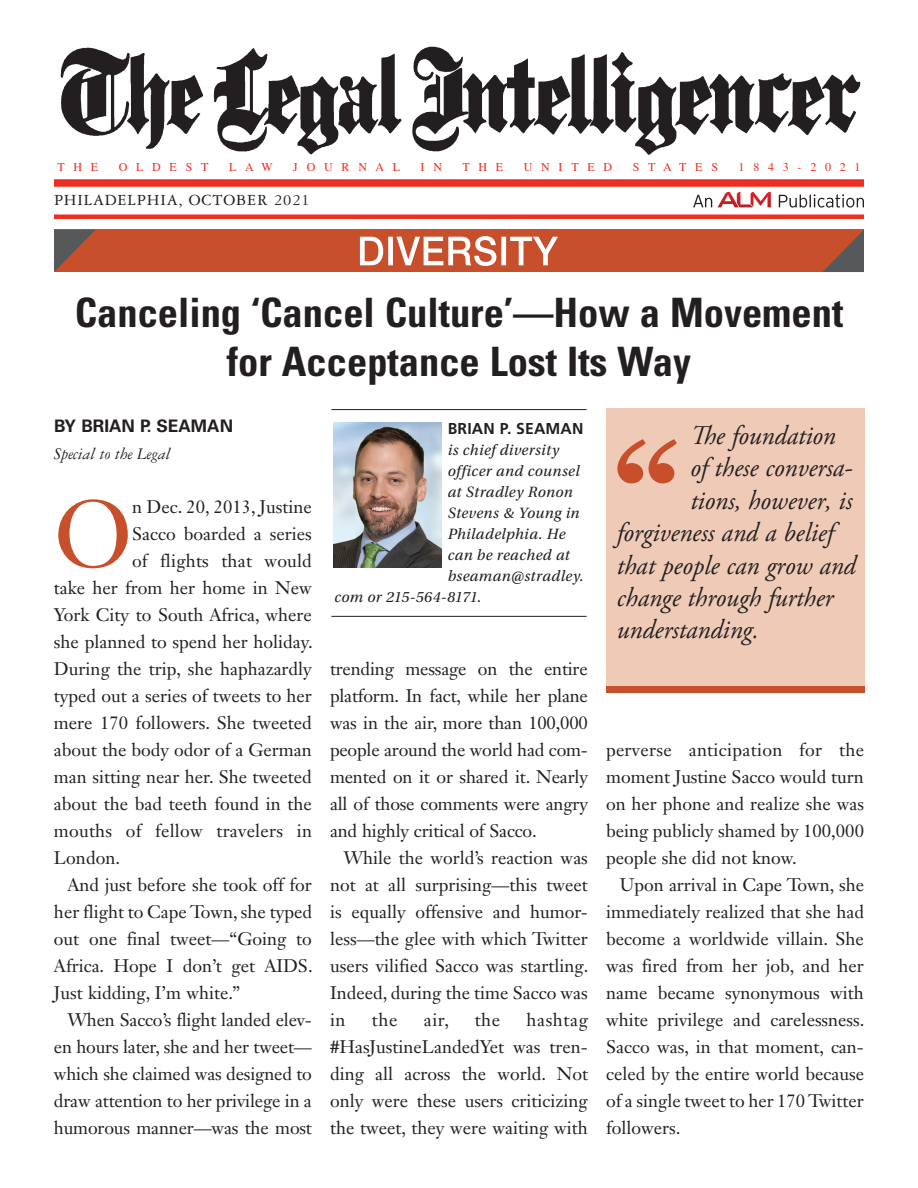
<style>
.page{position:relative;width:918px;height:1188px;background:#fff}
.page>*{position:absolute;margin:0;border:0;box-sizing:border-box;transform-origin:0 0}
.t1{font:93.75px "Janson Text LT Std";color:#c74f2b}
.t2{font:700 condensed 40.5px/49.5px "Univers LT Std";color:#231f20;text-align:center}
.t3{font:italic 27px "Adobe Garamond Pro";color:#231f20;scale:.95 1}
.t4{font:18px/27px "Janson Text LT Std";color:#231f20;text-align:justify}
.t5{font:italic 17.25px "Garamond 3 LT Std";color:#231f20}
.t6{font:700 17.25px "Univers LT Std";color:#231f20}
.t7{font:16.5px "Garamond 3 LT Std";letter-spacing:.05em;color:#231f20}
.t8{font:italic 15.75px "Utopia Std";letter-spacing:.025em;color:#231f20}
.t9{font:italic 15.75px "Utopia Std";letter-spacing:.005em;color:#231f20}
.t10{font:700 15.75px "Frutiger LT Std";letter-spacing:.01em;color:#231f20}
.t11{font:12px "Times LT Std";letter-spacing:.73em;color:#ee2e22}
</style>
<div class="page">
<img style="left:60px;top:46px;width:801px;height:109px">
<div style="left:54px;top:179px;width:810px;height:8px;background:#ee2e22"></div>
<div style="left:54px;top:214px;width:810px;height:5px;background:#ee2e22"></div>
<svg style="left:693px;top:195px;width:19px;height:12px"></svg>
<svg style="left:779px;top:194px;width:85px;height:14px"></svg>
<svg style="left:718px;top:192px;width:53px;height:15px"></svg>
<div style="left:54px;top:230px;width:810px;height:42px;background:#c74f2b"></div>
<svg style="left:360px;top:236px;width:198px;height:30px"></svg>
<svg style="left:54px;top:230px;width:41px;height:42px"></svg>
<svg style="left:822px;top:230px;width:42px;height:42px"></svg>
<hr style="left:331px;top:409px;width:256px;height:1px;background:#231f20">
<hr style="left:331px;top:616px;width:256px;height:1px;background:#231f20">
<img style="left:333px;top:422px;width:109px;height:146px">
<div style="left:606px;top:408px;width:258px;height:279px;background:#efcbb7"></div>
<svg style="left:617px;top:439px;width:60px;height:44px"></svg>
<div style="left:606px;top:686px;width:258px;height:7px;background:#c74f2b"></div>
<p class="t11" style="left:57px;top:160px;width:42px">THE</p>
<p class="t11" style="left:119px;top:160px;width:91px">OLDEST</p>
<p class="t11" style="left:229px;top:160px;width:45px">LAW</p>
<p class="t11" style="left:293px;top:160px;width:108px">JOURNAL</p>
<p class="t11" style="left:421px;top:160px;width:23px">I N</p>
<p class="t11" style="left:462px;top:160px;width:42px">THE</p>
<p class="t11" style="left:524px;top:160px;width:90px">UNITED</p>
<p class="t11" style="left:633px;top:160px;width:87px">STATES</p>
<p class="t11" style="left:739px;top:160px;width:124px">1843-2021</p>
<p class="t7" style="left:54px;top:192px;width:257px">PHILADELPHIA, OCTOBER 2021</p>
<h2 class="t2" style="left:75px;top:287px;width:770px">Canceling ‘Cancel Culture’—How a Movement for Acceptance Lost Its Way</h2>
<p class="t10" style="left:448px;top:419px;width:137px">BRIAN P. SEAMAN</p>
<p class="t8" style="left:448px;top:441px;width:113px">is chief diversity</p>
<p class="t8" style="left:448px;top:462px;width:134px">officer and counsel</p>
<p class="t8" style="left:448px;top:483px;width:127px">at Stradley Ronon</p>
<p class="t8" style="left:448px;top:504px;width:133px">Stevens &amp; Young in</p>
<p class="t8" style="left:448px;top:525px;width:119px">Philadelphia. He</p>
<p class="t8" style="left:448px;top:546px;width:124px">can be reached at</p>
<p class="t8" style="left:448px;top:567px;width:138px">bseaman@stradley.</p>
<p class="t9" style="left:334px;top:588px;width:149px">com or 215-564-8171.</p>
<p class="t6" style="left:54px;top:416px;width:181px">BY BRIAN P. SEAMAN</p>
<p class="t5" style="left:54px;top:445px;width:118px">Special to the Legal</p>
<h1 class="t1" style="left:54px;top:475px;width:80px">O</h1>
<p class="t4" style="left:132px;top:493px;width:181px">n Dec. 20, 2013, Justine</p>
<h3 class="t3" style="left:690px;top:419px;width:155px">The foundation</h3>
<h3 class="t3" style="left:690px;top:452px;width:172px">of these conversa-</h3>
<h3 class="t3" style="left:690px;top:484px;width:172px">tions, however, is</h3>
<h3 class="t3" style="left:617px;top:516px;width:229px">forgiveness and a belief</h3>
<h3 class="t3" style="left:617px;top:549px;width:253px">that people can grow and</h3>
<h3 class="t3" style="left:617px;top:581px;width:229px">change through further</h3>
<h3 class="t3" style="left:617px;top:614px;width:151px">understanding.</h3>
<p class="t4" style="left:132px;top:520px;width:181px">Sacco boarded a series</p>
<p class="t4" style="left:132px;top:547px;width:181px">of flights that would</p>
<p class="t4" style="left:54px;top:574px;width:259px">take her from her home in New</p>
<p class="t4" style="left:54px;top:601px;width:259px">York City to South Africa, where</p>
<p class="t4" style="left:54px;top:628px;width:260px">she planned to spend her holiday.</p>
<p class="t4" style="left:54px;top:655px;width:259px">During the trip, she haphazardly</p>
<p class="t4" style="left:54px;top:682px;width:259px">typed out a series of tweets to her</p>
<p class="t4" style="left:54px;top:709px;width:259px">mere 170 followers. She tweeted</p>
<p class="t4" style="left:54px;top:736px;width:259px">about the body odor of a German</p>
<p class="t4" style="left:54px;top:763px;width:259px">man sitting near her. She tweeted</p>
<p class="t4" style="left:54px;top:790px;width:259px">about the bad teeth found in the</p>
<p class="t4" style="left:54px;top:817px;width:260px">mouths of fellow travelers in</p>
<p class="t4" style="left:54px;top:844px;width:68px">London.</p>
<p class="t4" style="left:67px;top:871px;width:246px">And just before she took off for</p>
<p class="t4" style="left:54px;top:898px;width:260px">her flight to Cape Town, she typed</p>
<p class="t4" style="left:54px;top:925px;width:259px">out one final tweet—“Going to</p>
<p class="t4" style="left:54px;top:952px;width:260px">Africa. Hope I don’t get AIDS.</p>
<p class="t4" style="left:54px;top:979px;width:188px">Just kidding, I’m white.”</p>
<p class="t4" style="left:67px;top:1006px;width:246px">When Sacco’s flight landed elev-</p>
<p class="t4" style="left:54px;top:1033px;width:259px">en hours later, she and her tweet—</p>
<p class="t4" style="left:54px;top:1060px;width:259px">which she claimed was designed to</p>
<p class="t4" style="left:54px;top:1087px;width:259px">draw attention to her privilege in a</p>
<p class="t4" style="left:54px;top:1114px;width:259px">humorous manner—was the most</p>
<p class="t4" style="left:330px;top:655px;width:260px">trending message on the entire platform. In fact, while her plane was in the air, more than 100,000 people around the world had com&shy;mented on it or shared it. Nearly all of those comments were angry and highly critical of Sacco.</p>
<p class="t4" style="left:330px;top:844px;width:260px;text-indent:14px">While the world’s reaction was not at all surprising—this tweet is equally offensive and humor&shy;less—the glee with which Twitter users vilified Sacco was startling.<br>Indeed, during the time Sacco was in</p>
<p class="t4" style="left:606px;top:736px;width:259px">perverse anticipation for the moment Justine Sacco would turn on her phone and realize she was being publicly shamed by 100,000 people she did not know.</p>
<p class="t4" style="left:606px;top:871px;width:260px;text-indent:14px">Upon arrival in Cape Town, she immediately realized that she had become a worldwide villain. She was fired from her job, and her name became synonymous with white privilege and carelessness.<br>Sacco was, in that moment, can&shy;celed by the entire world because of a single tweet to her 170 Twitter followers.</p>
<p class="t4" style="left:330px;top:1006px;width:260px;text-indent:197px">hashtag #HasJustineLandedYet was tren&shy;ding all across the world. Not only were these users criticizing the tweet, they were waiting with</p>
<p class="t4" style="left:372px;top:1006px;width:27px">the</p>
<p class="t4" style="left:424px;top:1006px;width:27px">air,</p>
<p class="t4" style="left:475px;top:1006px;width:27px">the</p>
</div>
